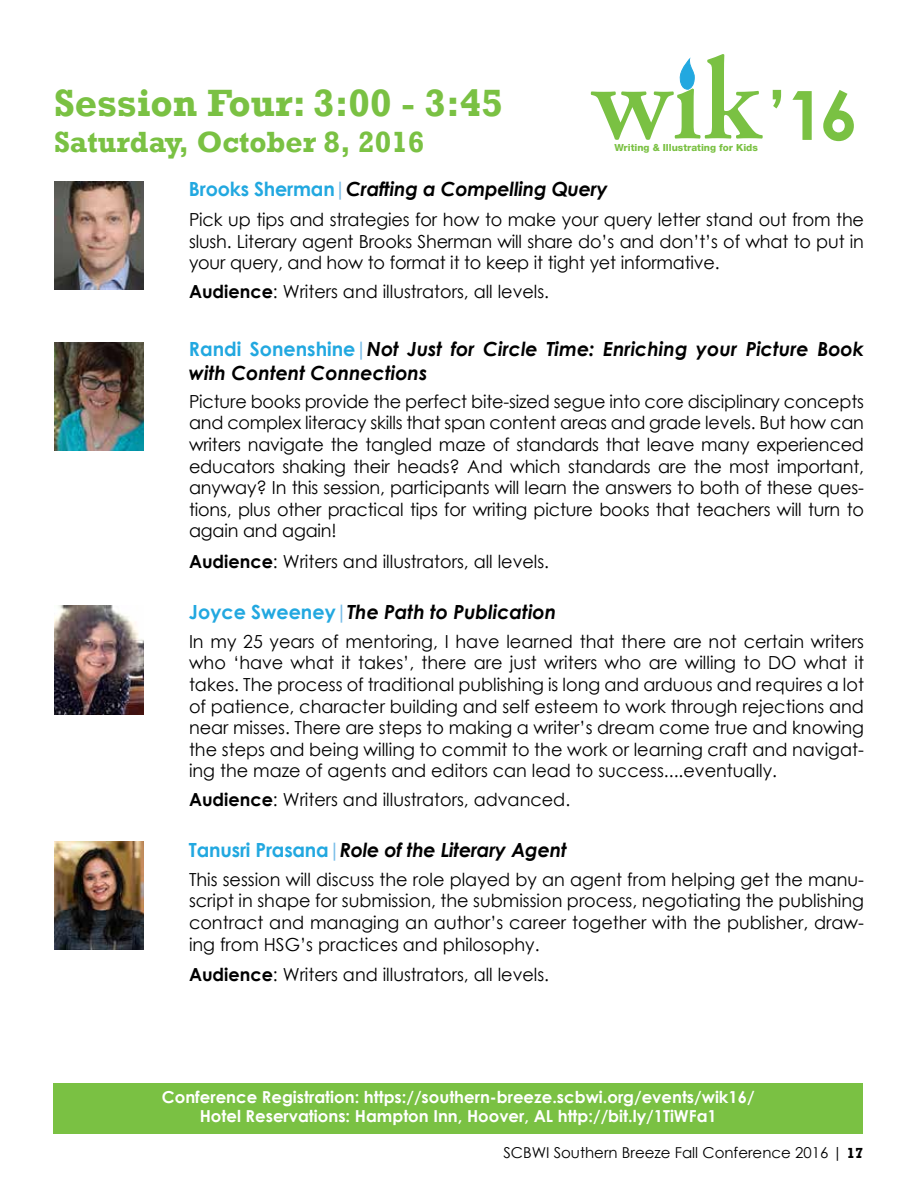
<style>
.page{position:relative;width:918px;height:1188px;background:#fff}
.page>*{position:absolute;margin:0;border:0;box-sizing:border-box;transform-origin:0 0}
.t1{font:700 67.95px "Century Gothic";color:#7ac143}
.t2{font:700 39px "Rockwell";color:#7ac143}
.t3{font:700 30px "Rockwell";color:#7ac143}
.t4{font:italic 700 19.5px/23.4px "Century Gothic";color:#000}
.t5{font:18px/21.6px "Century Gothic";color:#000;text-align:justify}
.t6{font:700 18px "Century Gothic";color:#000}
.t7{font:700 16.5px/19.5px "Century Gothic";color:#fff;text-align:center}
.t8{font:15px "Century Gothic";color:#000}
.t9{font:800 9.75px "Helvetica Neue LT Std";color:#7ac143}
.s1{font-style:normal;color:#22a8e0}
.s2{font-style:normal;color:#79bde8}
.s3{font-weight:700}
.s4{font-family:"Rockwell";font-weight:700}
</style>
<div class="page">
<div style="left:53px;top:1083px;width:810px;height:51px;background:#7ac143"></div>
<svg style="left:590px;top:54px;width:173px;height:86px"></svg>
<img style="left:54px;top:181px;width:90px;height:109px">
<img style="left:54px;top:342px;width:90px;height:109px">
<img style="left:54px;top:606px;width:90px;height:108px">
<img style="left:54px;top:841px;width:90px;height:109px">
<h2 class="t2" style="left:54px;top:79px;width:450px">Session Four: 3:00 - 3:45</h2>
<h3 class="t3" style="left:54px;top:123px;width:372px">Saturday, October 8, 2016</h3>
<p class="t9" style="left:615px;top:142px;width:145px">Writing &amp; Illustrating for Kids</p>
<h1 class="t1" style="left:768px;top:64px;width:92px">’16</h1>
<p class="t4" style="left:189px;top:176px;width:420px"><span class="s1">Brooks Sherman</span><span class="s2">|</span>Crafting a Compelling Query</p>
<p class="t5" style="left:189px;top:208px;width:677px">Pick up tips and strategies for how to make your query letter stand out from the slush. Literary agent Brooks Sherman will share do’s and don’t’s of what to put in your query, and how to format it to keep it tight yet informative.</p>
<p class="t5" style="left:189px;top:280px;width:362px"><span class="s3">Audience</span>: Writers and illustrators, all levels.</p>
<p class="t4" style="left:189px;top:336px;width:676px"><span class="s1">Randi Sonenshine</span><span class="s2">|</span>Not Just for Circle Time: Enriching your Picture Book with Content Connections</p>
<p class="t5" style="left:189px;top:390px;width:677px">Picture books provide the perfect bite-sized segue into core disciplinary concepts and complex literacy skills that span content areas and grade levels. But how can writers navigate the tangled maze of standards that leave many experienced educators shaking their heads? And which standards are the most important, anyway? In this session, participants will learn the answers to both of these ques&shy;tions, plus other practical tips for writing picture books that teachers will turn to again and again!</p>
<p class="t6" style="left:54px;top:547px;width:75px">A</p>
<p class="t5" style="left:202px;top:550px;width:349px"><span class="s3">udience</span>: Writers and illustrators, all levels.</p>
<p class="t4" style="left:189px;top:600px;width:369px"><span class="s1">Joyce Sweeney</span><span class="s2">|</span>The Path to Publication</p>
<p class="t5" style="left:189px;top:630px;width:677px">In my 25 years of mentoring, I have learned that there are not certain writers who ‘have what it takes’, there are just writers who are willing to DO what it takes. The process of traditional publishing is long and arduous and requires a lot of patience, character building and self esteem to work through rejections and near misses. There are steps to making a writer’s dream come true and knowing the steps and being willing to commit to the work or learning craft and navigat&shy;ing the maze of agents and editors can lead to success....eventually.</p>
<p class="t5" style="left:189px;top:788px;width:383px"><span class="s3">Audience</span>: Writers and illustrators, advanced.</p>
<p class="t4" style="left:189px;top:838px;width:379px"><span class="s1">Tanusri Prasana</span><span class="s2">|</span>Role of the Literary Agent</p>
<p class="t5" style="left:189px;top:868px;width:677px">This session will discuss the role played by an agent from helping get the manu&shy;script in shape for submission, the submission process, negotiating the publishing contract and managing an author’s career together with the publisher, draw&shy;ing from HSG’s practices and philosophy.</p>
<p class="t6" style="left:54px;top:961px;width:75px">A</p>
<p class="t5" style="left:202px;top:963px;width:349px"><span class="s3">udience</span>: Writers and illustrators, all levels.</p>
<p class="t7" style="left:162px;top:1086px;width:594px">Conference Registration: https://southern-breeze.scbwi.org/events/wik16/<br>Hotel Reservations: Hampton Inn, Hoover, AL http://bit.ly/1TiWFa1</p>
<p class="t8" style="left:503px;top:1142px;width:361px">SCBWI Southern Breeze Fall Conference 2016 | <span class="s4">17</span></p>
</div>
